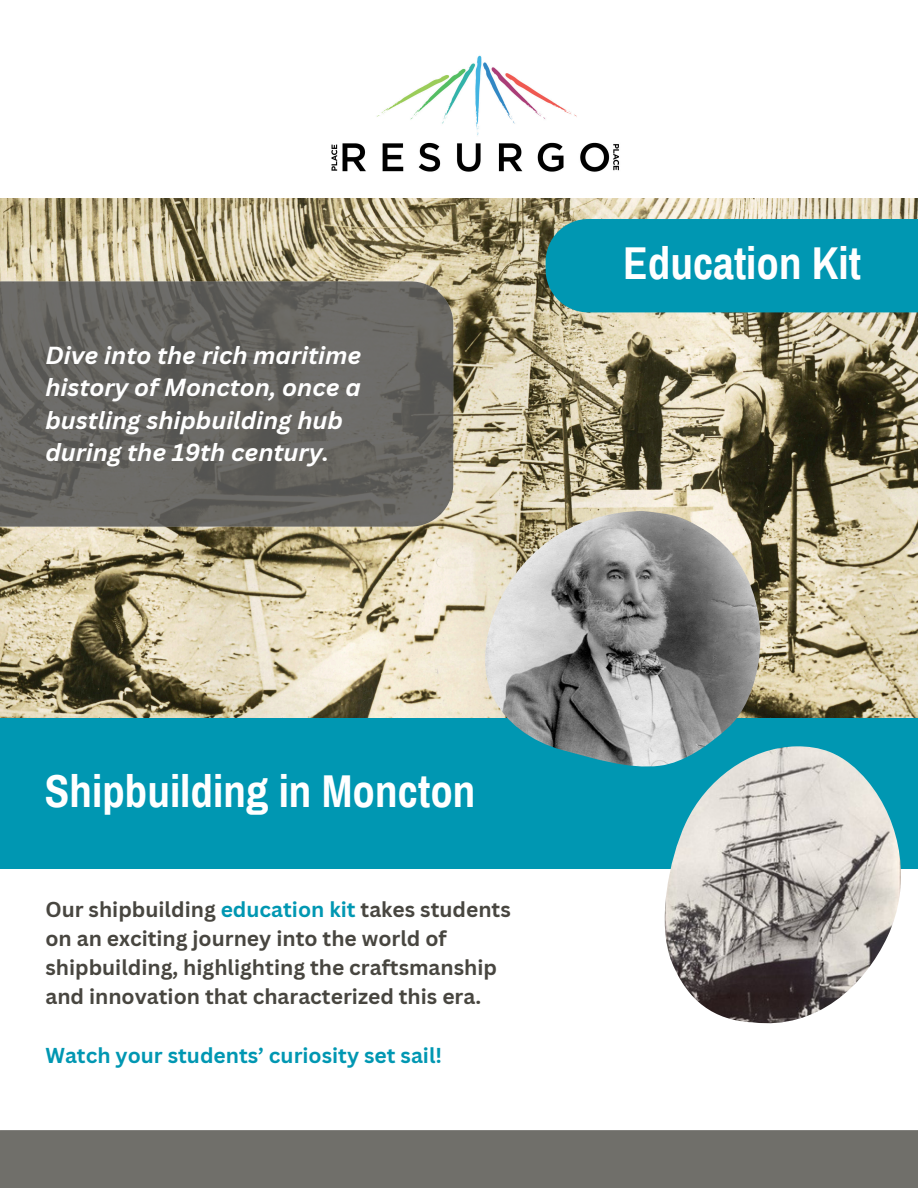
<style>
.page{position:relative;width:918px;height:1188px;background:#fff}
.page>*{position:absolute;margin:0;border:0;box-sizing:border-box;transform-origin:0 0}
.t1{font:700 45px "Archivo Narrow";color:#fff}
.t2{font:italic 700 24px/32.7px "Canva Sans";color:#fff}
.t3{font:700 21px/29.2px "Canva Sans";color:#484640}
.t4{font:700 21px "Canva Sans";color:#0097b2}
.s1{color:#0097b2}
</style>
<div class="page">
<div style="left:0;top:718px;width:918px;height:151px;background:#0097b2"></div>
<img style="left:0;top:199px;width:918px;height:518px">
<img style="left:665px;top:746px;width:236px;height:277px">
<img style="left:485px;top:511px;width:275px;height:256px">
<img style="left:331px;top:55px;width:289px;height:117px">
<svg style="left:0;top:281px;width:453px;height:246px;background:#666561"></svg>
<div style="left:0;top:1130px;width:918px;height:58px;background:#706f6a"></div>
<div style="left:546px;top:219px;width:372px;height:93px;background:#0097b2"></div>
<h1 class="t2" style="left:45px;top:338px;width:318px">Dive into the rich maritime history of Moncton, once a bustling shipbuilding hub during the 19th century.</h1>
<p class="t1" style="left:623px;top:240px;width:239px">Education Kit</p>
<h2 class="t1" style="left:45px;top:767px;width:432px">Shipbuilding in Moncton</h2>
<h1 class="t3" style="left:45px;top:894px;width:467px">Our shipbuilding <span class="s1">education kit</span> takes students on an exciting journey into the world of shipbuilding, highlighting the craftsmanship and innovation that characterized this era.</h1>
<p class="t4" style="left:45px;top:1040px;width:398px">Watch your students’ curiosity set sail!</p>
</div>
